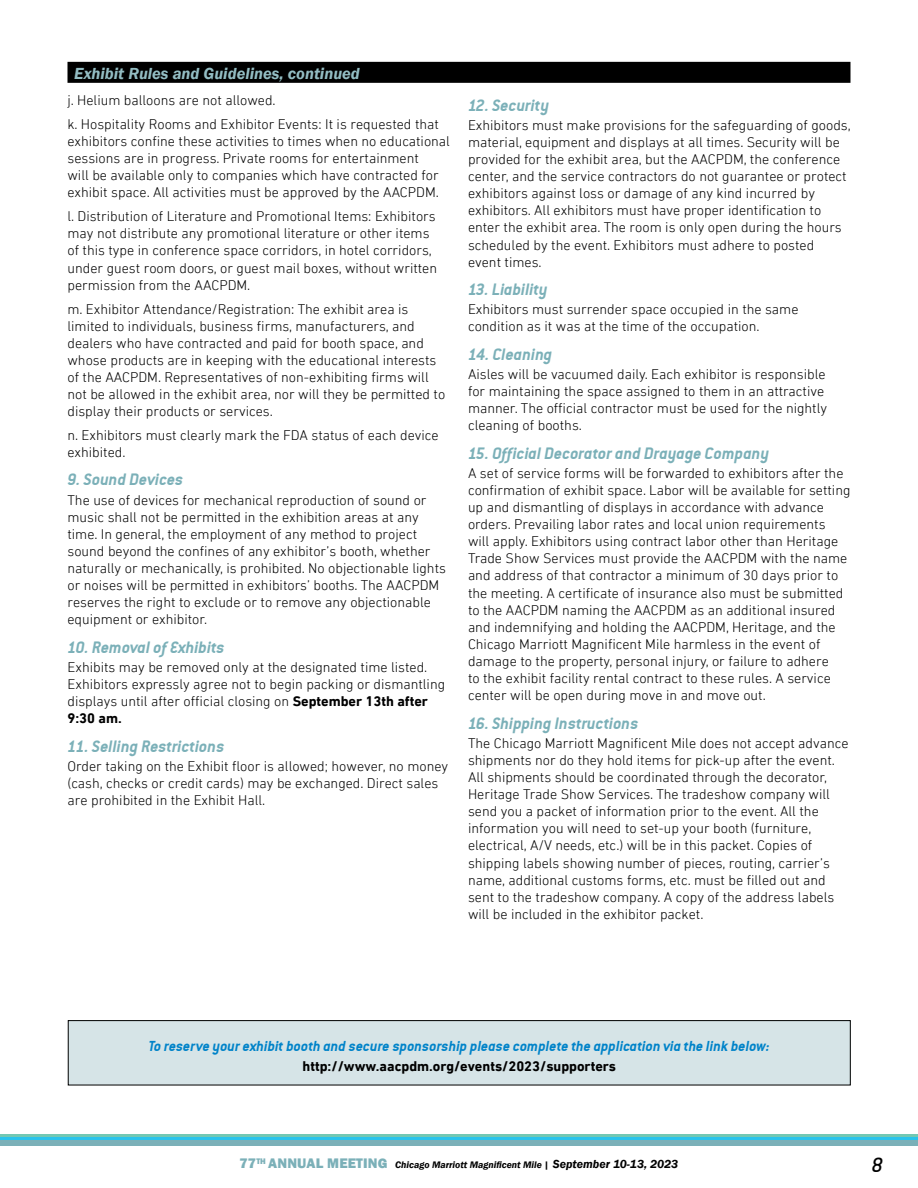
<style>
.page{position:relative;width:918px;height:1188px;background:#fff}
.page>*{position:absolute;margin:0;border:0;box-sizing:border-box;transform-origin:0 0}
.t1{font:italic 22.5px "Conduit Md ITCTT Medium";color:#000}
.t2{font:italic 18px "Conduit ITCTT Bold";color:#7bb0b8}
.t3{font:italic 600 16.5px "Franklin Gothic";color:#93bdc3}
.t4{font:italic 15.75px "Conduit ITCTT Bold";color:#0083c9}
.t5{font:300 14.25px/17.1px "DIN Next LT Pro";color:#000}
.t6{font:700 14.25px "DIN Next LT Pro";color:#000}
.t7{font:800 14.25px "Franklin Gothic";color:#7bb0b8}
.t8{font:italic 600 9.75px "Franklin Gothic";color:#000}
.s1{font-weight:700}
.s2{font-weight:800;font-style:normal;font-size:14.25px;color:#7bb0b8}
.s3{font-style:normal}
.s4{font-size:12px}
</style>
<div class="page">
<div style="left:0;top:1138px;width:918px;height:7px;background:#7bb0b8"></div>
<hr style="left:0;top:1135px;width:918px;height:3px;background:#72c8b3">
<hr style="left:0;top:1137px;width:918px;height:3px;background:#29c3ec">
<div style="left:68px;top:1021px;width:782px;height:64px;background:#d6e4e7"></div>
<div style="left:68px;top:1020px;width:782px;height:65px;border:1px solid #000"></div>
<div style="left:68px;top:62px;width:782px;height:21px;background:#000"></div>
<p class="t3" style="left:74px;top:63px;width:287px">Exhibit Rules and Guidelines, continued</p>
<p class="t5" style="left:68px;top:88px;width:373px;line-height:23.9px">j. Helium balloons are not allowed.<br>k. Hospitality Rooms and Exhibitor Events: It is requested that</p>
<p class="t5" style="left:68px;top:133px;width:384px">exhibitors confine these activities to times when no educational sessions are in progress. Private rooms for entertainment<br>will be available only to companies which have contracted for exhibit space. All activities must be approved by the AACPDM.</p>
<p class="t5" style="left:68px;top:208px;width:371px">l. Distribution of Literature and Promotional Items: Exhibitors may not distribute any promotional literature or other items of this type in conference space corridors, in hotel corridors, under guest room doors, or guest mail boxes, without written permission from the AACPDM.</p>
<p class="t5" style="left:68px;top:300px;width:379px">m. Exhibitor Attendance/Registration: The exhibit area is limited to individuals, business firms, manufacturers, and dealers who have contracted and paid for booth space, and whose products are in keeping with the educational interests of the AACPDM. Representatives of non-exhibiting firms will not be allowed in the exhibit area, nor will they be permitted to display their products or services.</p>
<p class="t5" style="left:68px;top:426px;width:373px">n. Exhibitors must clearly mark the FDA status of each device exhibited.</p>
<p class="t2" style="left:68px;top:469px;width:118px">9. Sound Devices</p>
<p class="t5" style="left:68px;top:491px;width:380px">The use of devices for mechanical reproduction of sound or music shall not be permitted in the exhibition areas at any time. In general, the employment of any method to project sound beyond the confines of any exhibitor’s booth, whether naturally or mechanically, is prohibited. No objectionable lights or noises will be permitted in exhibitors’ booths. The AACPDM reserves the right to exclude or to remove any objectionable equipment or exhibitor.</p>
<p class="t2" style="left:68px;top:637px;width:159px">10. Removal of Exhibits</p>
<p class="t5" style="left:68px;top:658px;width:379px">Exhibits may be removed only at the designated time listed.<br>Exhibitors expressly agree not to begin packing or dismantling displays until after official closing on <span class="s1">September 13th after 9:30 am.</span></p>
<p class="t2" style="left:68px;top:736px;width:159px">11. Selling Restrictions</p>
<p class="t5" style="left:68px;top:757px;width:382px">Order taking on the Exhibit floor is allowed; however, no money (cash, checks or credit cards) may be exchanged. Direct sales are prohibited in the Exhibit Hall.</p>
<p class="t2" style="left:468px;top:94px;width:83px">12. Security</p>
<p class="t5" style="left:468px;top:116px;width:384px">Exhibitors must make provisions for the safeguarding of goods, material, equipment and displays at all times. Security will be provided for the exhibit area, but the AACPDM, the conference center, and the service contractors do not guarantee or protect exhibitors against loss or damage of any kind incurred by exhibitors. All exhibitors must have proper identification to enter the exhibit area. The room is only open during the hours scheduled by the event. Exhibitors must adhere to posted event times.</p>
<p class="t2" style="left:468px;top:279px;width:81px">13. Liability</p>
<p class="t5" style="left:468px;top:301px;width:332px">Exhibitors must surrender space occupied in the same condition as it was at the time of the occupation.</p>
<p class="t2" style="left:468px;top:344px;width:86px">14. Cleaning</p>
<p class="t5" style="left:468px;top:365px;width:361px">Aisles will be vacuumed daily. Each exhibitor is responsible for maintaining the space assigned to them in an attractive manner. The official contractor must be used for the nightly cleaning of booths.</p>
<p class="t2" style="left:468px;top:443px;width:303px">15. Official Decorator and Drayage Company</p>
<p class="t5" style="left:468px;top:464px;width:384px">A set of service forms will be forwarded to exhibitors after the confirmation of exhibit space. Labor will be available for setting up and dismantling of displays in accordance with advance orders. Prevailing labor rates and local union requirements<br>will apply. Exhibitors using contract labor other than Heritage Trade Show Services must provide the AACPDM with the name and address of that contractor a minimum of 30 days prior to the meeting. A certificate of insurance also must be submitted to the AACPDM naming the AACPDM as an additional insured and indemnifying and holding the AACPDM, Heritage, and the Chicago Marriott Magnificent Mile harmless in the event of damage to the property, personal injury, or failure to adhere<br>to the exhibit facility rental contract to these rules. A service center will be open during move in and move out.</p>
<p class="t2" style="left:468px;top:712px;width:172px">16. Shipping Instructions</p>
<p class="t5" style="left:468px;top:734px;width:382px">The Chicago Marriott Magnificent Mile does not accept advance shipments nor do they hold items for pick-up after the event.<br>All shipments should be coordinated through the decorator, Heritage Trade Show Services. The tradeshow company will send you a packet of information prior to the event. All the information you will need to set-up your booth (furniture, electrical, A/V needs, etc.) will be in this packet. Copies of shipping labels showing number of pieces, routing, carrier’s name, additional customs forms, etc. must be filled out and sent to the tradeshow company. A copy of the address labels will be included in the exhibitor packet.</p>
<p class="t4" style="left:149px;top:1037px;width:622px">To reserve your exhibit booth and secure sponsorship please complete the application via the link below:</p>
<p class="t6" style="left:302px;top:1058px;width:315px">http://www.aacpdm.org/events/2023/supporters</p>
<p class="t7" style="left:240px;top:1154px;width:18px">77</p>
<h1 class="t1" style="left:872px;top:1153px;width:13px">8</h1>
<p class="t8" style="left:256px;top:1159px;width:424px"><sup>TH</sup> <span class="s2">ANNUAL MEETING</span> Chicago Marriott Magnificent Mile <span class="s3">|</span> <span class="s4">September 10-13, 2023</span></p>
</div>
